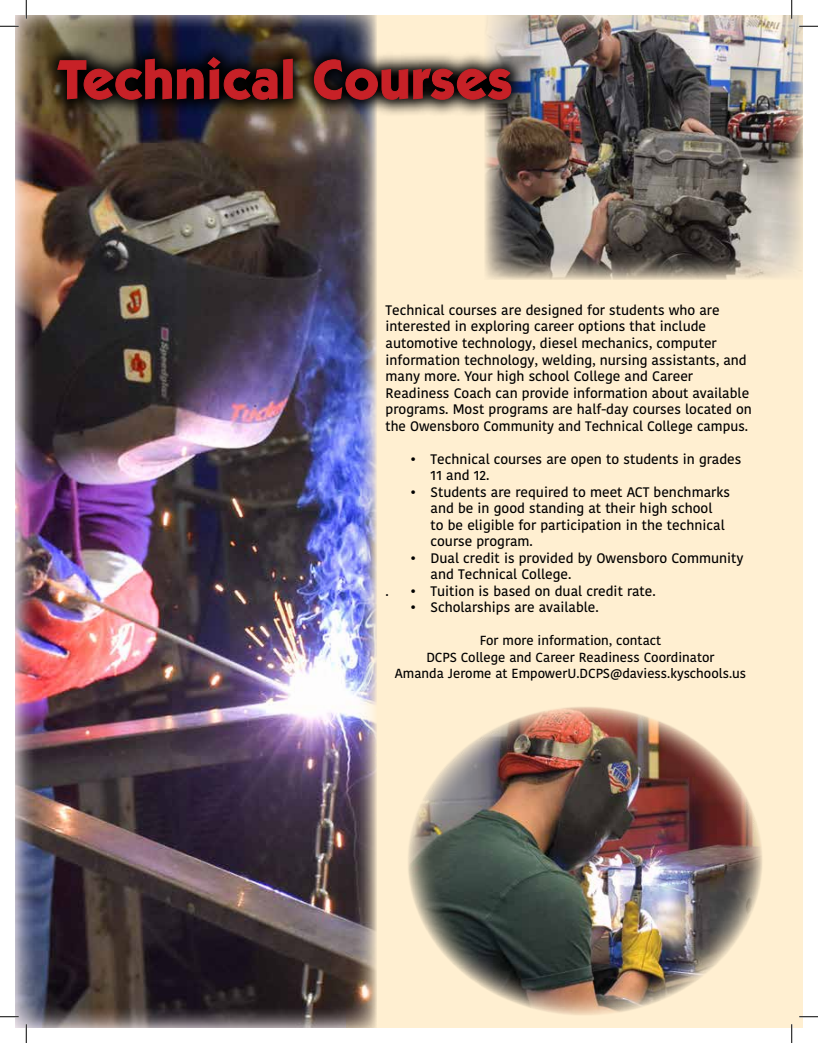
<style>
.page{position:relative;width:818px;height:1043px;background:#fff}
.page>*{position:absolute;margin:0;border:0;box-sizing:border-box;transform-origin:0 0}
.t1{font:700 55px "Itc Kabel";letter-spacing:.02em;color:#c72127}
.t2{font:500 13.75px/16.5px "Kohinoor Telugu";color:#000}
.t3{font:500 13.12px/16.5px "Kohinoor Telugu";color:#000;text-align:center}
</style>
<div class="page">
<div style="left:347px;top:15px;width:455px;height:1013px;background:#ffefd1"></div>
<img style="left:15px;top:15px;width:362px;height:1013px">
<img style="left:485px;top:15px;width:317px;height:265px">
<img style="left:408px;top:707px;width:354px;height:308px">
<img style="left:40px;top:40px;width:489px;height:77px">
<svg style="left:57px;top:57px;width:220px;height:43px;background:#210d0d"></svg>
<svg style="left:283px;top:58px;width:10px;height:42px"></svg>
<svg style="left:314px;top:59px;width:197px;height:41px;background:#382321"></svg>
<svg style="left:0;top:25px;width:19px;height:2px"></svg>
<svg style="left:799px;top:25px;width:19px;height:2px"></svg>
<svg style="left:0;top:1015px;width:19px;height:2px"></svg>
<svg style="left:799px;top:1015px;width:19px;height:2px"></svg>
<svg style="left:25px;top:0;width:2px;height:19px"></svg>
<svg style="left:25px;top:1024px;width:2px;height:18px"></svg>
<svg style="left:790px;top:0;width:2px;height:19px"></svg>
<svg style="left:791px;top:1024px;width:1px;height:18px"></svg>
<h1 class="t1" style="left:58px;top:46px;width:455px">Technical Courses</h1>
<p class="t2" style="left:385px;top:302px;width:368px">Technical courses are designed for students who are interested in exploring career options that include automotive technology, diesel mechanics, computer information technology, welding, nursing assistants, and many more. Your high school College and Career Readiness Coach can provide information about available programs. Most programs are half-day courses located on the Owensboro Community and Technical College campus.</p>
<p class="t2" style="left:430px;top:450px;width:312px;text-indent:-20px">• Technical courses are open to students in grades<br>11 and 12.</p>
<p class="t2" style="left:430px;top:483px;width:301px;text-indent:-20px">• Students are required to meet ACT benchmarks and be in good standing at their high school<br>to be eligible for participation in the technical course program.</p>
<p class="t2" style="left:430px;top:549px;width:314px;text-indent:-20px">• Dual credit is provided by Owensboro Community and Technical College.</p>
<p class="t2" style="left:385px;top:582px;width:5px">.</p>
<p class="t2" style="left:410px;top:582px;width:247px">• Tuition is based on dual credit rate.</p>
<p class="t2" style="left:410px;top:599px;width:190px">• Scholarships are available.</p>
<p class="t3" style="left:395px;top:632px;width:353px">For more information, contact<br>DCPS College and Career Readiness Coordinator<br>Amanda Jerome at EmpowerU.DCPS@daviess.kyschools.us</p>
</div>
